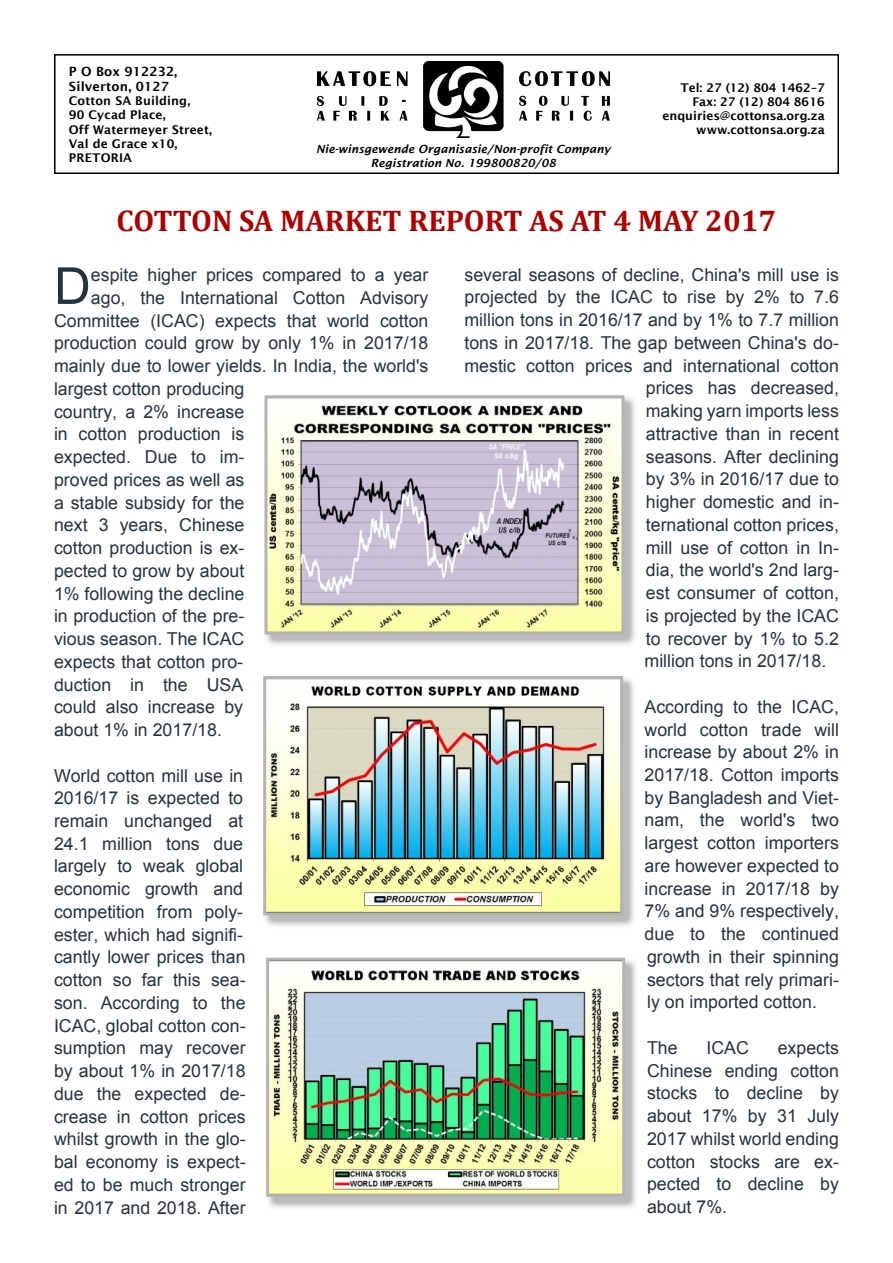
<style>
.page{position:relative;width:893px;height:1263px;background:#fff}
.page>*{position:absolute;margin:0;border:0;box-sizing:border-box;transform-origin:0 0}
.t1{font:51px "Arial";color:#233441}
.t2{font:700 30px "Cambria";color:#af0000}
.t3{font:17.7px/22.8px "Arial";color:#233441;text-align:justify}
.t4{font:600 12.75px/15px "Lucida Sans";letter-spacing:.015em;color:#000}
.t5{font:600 12px/14.1px "Lucida Sans";letter-spacing:.01em;color:#000}
.t6{font:italic 600 11.25px/13.2px "Lucida Sans";color:#000;text-align:center}
</style>
<div class="page">
<img style="left:317px;top:61px;width:292px;height:77px">
<div style="left:54px;top:54px;width:785px;height:120px;border:2px solid #000"></div>
<img style="left:266px;top:395px;width:369px;height:250px">
<img style="left:268px;top:399px;width:352px;height:232px">
<div style="left:264px;top:395px;width:360px;height:240px;border:3px solid #b4b4b4"></div>
<img style="left:263px;top:676px;width:371px;height:250px">
<img style="left:267px;top:680px;width:352px;height:231px">
<div style="left:263px;top:676px;width:360px;height:239px;border:3px solid #b4b4b4"></div>
<img style="left:266px;top:957px;width:370px;height:251px">
<img style="left:270px;top:962px;width:351px;height:231px">
<div style="left:266px;top:958px;width:359px;height:239px;border:3px solid #b4b4b4"></div>
<p class="t4" style="left:69px;top:65px;width:110px">P O Box 912232,<br>Silverton, 0127</p>
<p class="t5" style="left:69px;top:95px;width:145px">Cotton SA Building,<br>90 Cycad Place,<br>Off Watermeyer Street,<br>Val de Grace x10,<br>PRETORIA</p>
<p class="t6" style="left:316px;top:144px;width:296px">Nie-winsgewende Organisasie/Non-profit Company<br>Registration No. 199800820/08</p>
<p class="t5" style="left:662px;top:82px;width:164px;text-align:right">Tel: 27 (12) 804 1462–7<br>Fax: 27 (12) 804 8616 enquiries@cottonsa.org.za www.cottonsa.org.za</p>
<h2 class="t2" style="left:117px;top:208px;width:661px">COTTON SA MARKET REPORT AS AT 4 MAY 2017</h2>
<h1 class="t1" style="left:54px;top:267px;width:38px">D</h1>
<p class="t3" style="left:91px;top:265px;width:339px">espite higher prices compared to a year</p>
<p class="t3" style="left:91px;top:288px;width:339px">ago, the International Cotton Advisory</p>
<p class="t3" style="left:54px;top:311px;width:376px">Committee (ICAC) expects that world cotton</p>
<p class="t3" style="left:54px;top:333px;width:376px">production could grow by only 1% in 2017/18</p>
<p class="t3" style="left:54px;top:356px;width:376px">mainly due to lower yields. In India, the world's</p>
<p class="t3" style="left:54px;top:379px;width:192px">largest cotton producing</p>
<p class="t3" style="left:54px;top:402px;width:192px">country, a 2% increase</p>
<p class="t3" style="left:54px;top:424px;width:192px">in cotton production is</p>
<p class="t3" style="left:54px;top:447px;width:192px">expected. Due to im-</p>
<p class="t3" style="left:54px;top:470px;width:192px">proved prices as well as</p>
<p class="t3" style="left:54px;top:493px;width:192px">a stable subsidy for the</p>
<p class="t3" style="left:54px;top:515px;width:192px">next 3 years, Chinese</p>
<p class="t3" style="left:54px;top:538px;width:192px">cotton production is ex-</p>
<p class="t3" style="left:54px;top:561px;width:192px">pected to grow by about</p>
<p class="t3" style="left:54px;top:584px;width:192px">1% following the decline</p>
<p class="t3" style="left:54px;top:606px;width:192px">in production of the pre-</p>
<p class="t3" style="left:54px;top:629px;width:192px">vious season. The ICAC</p>
<p class="t3" style="left:54px;top:652px;width:191px">expects that cotton pro-</p>
<p class="t3" style="left:54px;top:674px;width:191px">duction in the USA</p>
<p class="t3" style="left:54px;top:697px;width:191px">could also increase by</p>
<p class="t3" style="left:54px;top:720px;width:169px">about 1% in 2017/18.</p>
<p class="t3" style="left:54px;top:765px;width:193px;text-align:left">World cotton mill use in<br>2016/17 is expected to remain unchanged at<br>24.1 million tons due largely to weak global economic growth and competition from poly&shy;ester, which had signifi&shy;cantly lower prices than cotton so far this sea&shy;son. According to the<br>ICAC, global cotton con&shy;sumption may recover by about 1% in 2017/18 due the expected de&shy;crease in cotton prices whilst growth in the glo&shy;bal economy is expect&shy;ed to be much stronger in 2017 and 2018. After</p>
<p class="t3" style="left:464px;top:265px;width:376px">several seasons of decline, China's mill use is</p>
<p class="t3" style="left:464px;top:287px;width:376px">projected by the ICAC to rise by 2% to 7.6</p>
<p class="t3" style="left:464px;top:310px;width:376px">million tons in 2016/17 and by 1% to 7.7 million</p>
<p class="t3" style="left:464px;top:333px;width:376px">tons in 2017/18. The gap between China's do-</p>
<p class="t3" style="left:464px;top:356px;width:376px">mestic cotton prices and international cotton</p>
<p class="t3" style="left:646px;top:378px;width:195px">prices has decreased,</p>
<p class="t3" style="left:646px;top:401px;width:195px">making yarn imports less</p>
<p class="t3" style="left:646px;top:424px;width:195px">attractive than in recent</p>
<p class="t3" style="left:646px;top:447px;width:195px">seasons. After declining</p>
<p class="t3" style="left:646px;top:469px;width:195px">by 3% in 2016/17 due to</p>
<p class="t3" style="left:646px;top:492px;width:195px">higher domestic and in-</p>
<p class="t3" style="left:646px;top:515px;width:195px">ternational cotton prices,</p>
<p class="t3" style="left:646px;top:538px;width:195px">mill use of cotton in In-</p>
<p class="t3" style="left:646px;top:560px;width:195px">dia, the world's 2nd larg-</p>
<p class="t3" style="left:646px;top:583px;width:195px">est consumer of cotton,</p>
<p class="t3" style="left:646px;top:606px;width:195px">is projected by the ICAC</p>
<p class="t3" style="left:646px;top:628px;width:195px">to recover by 1% to 5.2</p>
<p class="t3" style="left:645px;top:651px;width:183px">million tons in 2017/18.</p>
<p class="t3" style="left:645px;top:697px;width:196px">According to the ICAC, world cotton trade will increase by about 2% in 2017/18. Cotton imports by Bangladesh and Viet&shy;nam, the world's two largest cotton importers are however expected to increase in 2017/18 by 7% and 9% respectively, due to the continued growth in their spinning sectors that rely primari&shy;ly on imported cotton.</p>
<p class="t3" style="left:647px;top:1038px;width:32px">The</p>
<p class="t3" style="left:706px;top:1038px;width:44px">ICAC</p>
<p class="t3" style="left:647px;top:1038px;width:193px;text-indent:131px">expects Chinese ending cotton stocks to decline by about 17% by 31 July 2017 whilst world ending cotton stocks are ex&shy;pected to decline by about 7%.</p>
</div>
